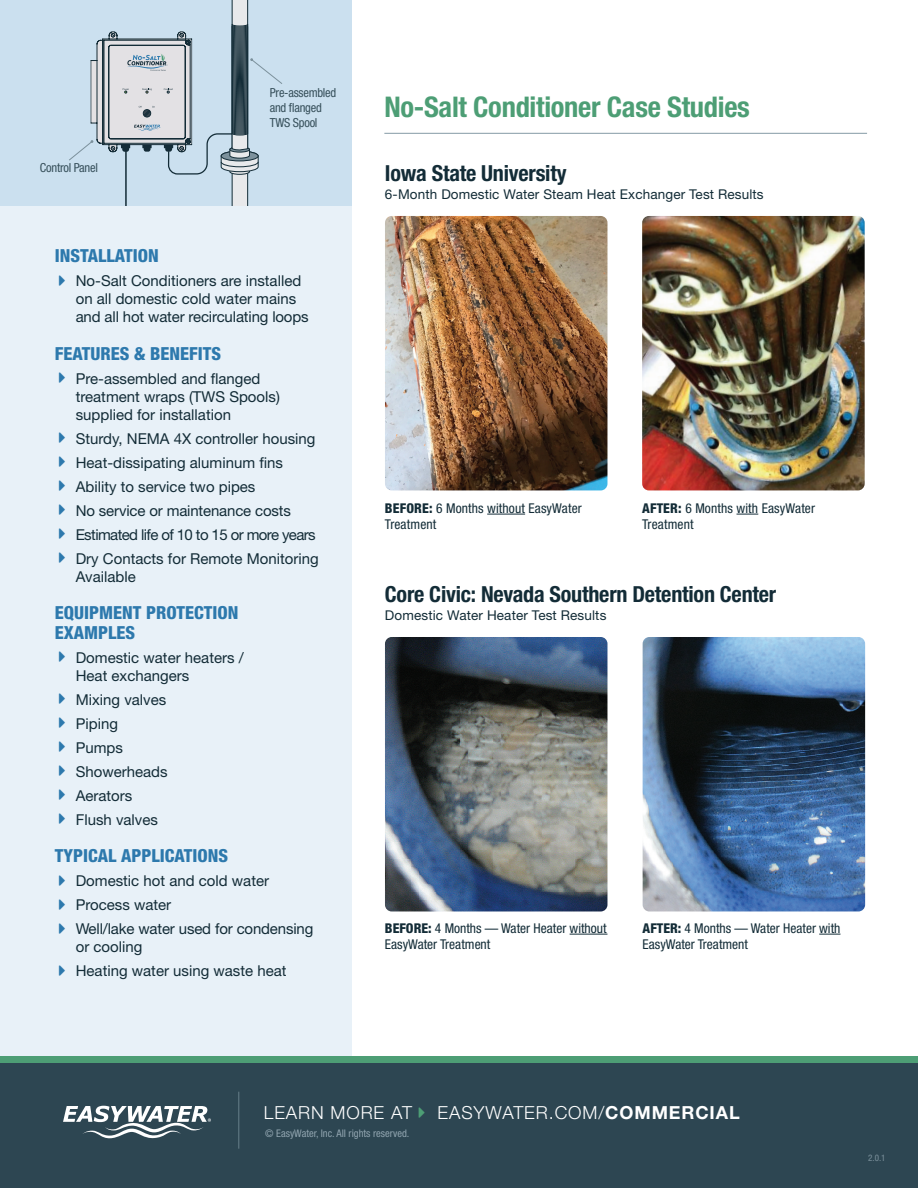
<style>
.page{position:relative;width:918px;height:1188px;background:#fff}
.page>*{position:absolute;margin:0;border:0;box-sizing:border-box;transform-origin:0 0}
.t1{font:700 condensed 28.5px "Helvetica Neue LT Std";letter-spacing:-.01em;color:#4d9e75}
.t2{font:700 condensed 22.2px "Helvetica Neue LT Std";letter-spacing:-.01em;color:#132c37}
.t3{font:800 condensed 18px/19.5px "Helvetica Neue LT Std";color:#2d79ad}
.t4{font:300 18px "Helvetica Neue LT Std";letter-spacing:.05em;color:#fff}
.t5{font:15px/18px "Helvetica Neue LT Std";color:#132c37}
.t6{font:15px "Helvetica Neue LT Std";letter-spacing:-.04em;color:#132c37}
.Paragraph_Style_6{font:condensed 13.5px/16.2px "Helvetica Neue LT Std";color:#132c37}
.Paragraph_Style_6-2{font:13.5px "Helvetica Neue LT Std";letter-spacing:.01em;color:#132c37}
.t7{font:condensed 12.45px "Helvetica Neue LT Std";letter-spacing:-.02em;color:#37505b}
.t8{font:condensed 10.5px "Helvetica Neue LT Std";color:#90a4af}
.t9{font:condensed 9px "Helvetica Neue LT Std";color:#7c919c}
.s1{font-weight:800}
.s2{font-weight:700}
</style>
<div class="page">
<div style="left:0;top:0;width:351px;height:206px;background:#cbe0ef"></div>
<img style="left:385px;top:216px;width:222px;height:274px">
<img style="left:385px;top:637px;width:222px;height:274px">
<img style="left:642px;top:216px;width:223px;height:274px">
<img style="left:643px;top:637px;width:222px;height:274px">
<hr style="left:487px;top:514px;width:38px;height:1px;background:#132c37">
<hr style="left:570px;top:934px;width:37px;height:1px;background:#132c37">
<svg style="left:737px;top:514px;width:21px;height:1px"></svg>
<svg style="left:819px;top:934px;width:21px;height:1px"></svg>
<hr style="left:384px;top:133px;width:483px;height:1px;background:#859aa6">
<div style="left:0;top:206px;width:351px;height:904px;background:#e8f1f8"></div>
<svg style="left:0;top:1057px;width:918px;height:7px;background:#489170"></svg>
<div style="left:0;top:1064px;width:918px;height:124px;background:#2d4652"></div>
<svg style="left:63px;top:1106px;width:148px;height:33px"></svg>
<hr style="left:238px;top:1092px;width:1px;height:57px;background:#677f8a">
<svg style="left:69px;top:0;width:213px;height:206px"></svg>
<p class="t7" style="left:40px;top:161px;width:59px">Control Panel</p>
<p class="t7" style="left:270px;top:85px;width:68px">Pre-assembled</p>
<p class="t7" style="left:270px;top:100px;width:54px">and flanged</p>
<p class="t7" style="left:270px;top:115px;width:49px">TWS Spool</p>
<p class="t3" style="left:55px;top:246px;width:105px">INSTALLATION</p>
<p class="t5" style="left:76px;top:272px;width:234px">No-Salt Conditioners are installed on all domestic cold water mains and all hot water recirculating loops</p>
<p class="t3" style="left:55px;top:343px;width:168px">FEATURES &amp; BENEFITS</p>
<p class="t5" style="left:76px;top:369px;width:206px">Pre-assembled and flanged treatment wraps (TWS Spools) supplied for installation</p>
<p class="t5" style="left:76px;top:429px;width:241px">Sturdy, NEMA 4X controller housing</p>
<p class="t5" style="left:76px;top:453px;width:209px">Heat-dissipating aluminum fins</p>
<p class="t5" style="left:76px;top:477px;width:181px">Ability to service two pipes</p>
<p class="t5" style="left:76px;top:501px;width:217px">No service or maintenance costs</p>
<p class="t6" style="left:76px;top:525px;width:241px">Estimated life of 10 to 15 or more years</p>
<p class="t5" style="left:76px;top:549px;width:245px">Dry Contacts for Remote Monitoring<br>Available</p>
<p class="t3" style="left:55px;top:603px;width:185px">EQUIPMENT PROTECTION<br>EXAMPLES</p>
<p class="t5" style="left:76px;top:648px;width:170px">Domestic water heaters /<br>Heat exchangers</p>
<p class="t5" style="left:76px;top:690px;width:92px">Mixing valves</p>
<p class="t5" style="left:76px;top:714px;width:44px">Piping</p>
<p class="t5" style="left:76px;top:738px;width:49px">Pumps</p>
<p class="t5" style="left:76px;top:762px;width:93px">Showerheads</p>
<p class="t5" style="left:76px;top:786px;width:58px">Aerators</p>
<p class="t5" style="left:76px;top:810px;width:84px">Flush valves</p>
<p class="t3" style="left:55px;top:846px;width:175px">TYPICAL APPLICATIONS</p>
<p class="t5" style="left:76px;top:872px;width:195px">Domestic hot and cold water</p>
<p class="t5" style="left:76px;top:896px;width:97px">Process water</p>
<p class="t5" style="left:76px;top:920px;width:239px">Well/lake water used for condensing or cooling</p>
<p class="t5" style="left:76px;top:962px;width:212px">Heating water using waste heat</p>
<p class="t1" style="left:384px;top:90px;width:367px">No-Salt Conditioner Case Studies</p>
<p class="t2" style="left:385px;top:160px;width:183px">Iowa State University</p>
<p class="Paragraph_Style_6-2" style="left:385px;top:186px;width:380px">6-Month Domestic Water Steam Heat Exchanger Test Results</p>
<p class="Paragraph_Style_6" style="left:385px;top:500px;width:198px"><span class="s1">BEFORE:</span> 6 Months without EasyWater<br>Treatment</p>
<p class="Paragraph_Style_6" style="left:642px;top:500px;width:174px"><span class="s1">AFTER:</span> 6 Months with EasyWater<br>Treatment</p>
<p class="t2" style="left:385px;top:581px;width:393px">Core Civic: Nevada Southern Detention Center</p>
<p class="Paragraph_Style_6-2" style="left:385px;top:607px;width:223px">Domestic Water Heater Test Results</p>
<p class="Paragraph_Style_6" style="left:385px;top:920px;width:223px"><span class="s1">BEFORE:</span> 4 Months — Water Heater without<br>EasyWater Treatment</p>
<p class="Paragraph_Style_6" style="left:643px;top:920px;width:199px"><span class="s1">AFTER:</span> 4 Months — Water Heater with<br>EasyWater Treatment</p>
<p class="t4" style="left:264px;top:1102px;width:150px">LEARN MORE AT</p>
<p class="t4" style="left:438px;top:1102px;width:304px">EASYWATER.COM/<span class="s2">COMMERCIAL</span></p>
<p class="t8" style="left:265px;top:1127px;width:146px">© EasyWater, Inc. All rights reserved.</p>
<p class="t9" style="left:868px;top:1153px;width:19px">2.0.1</p>
</div>
